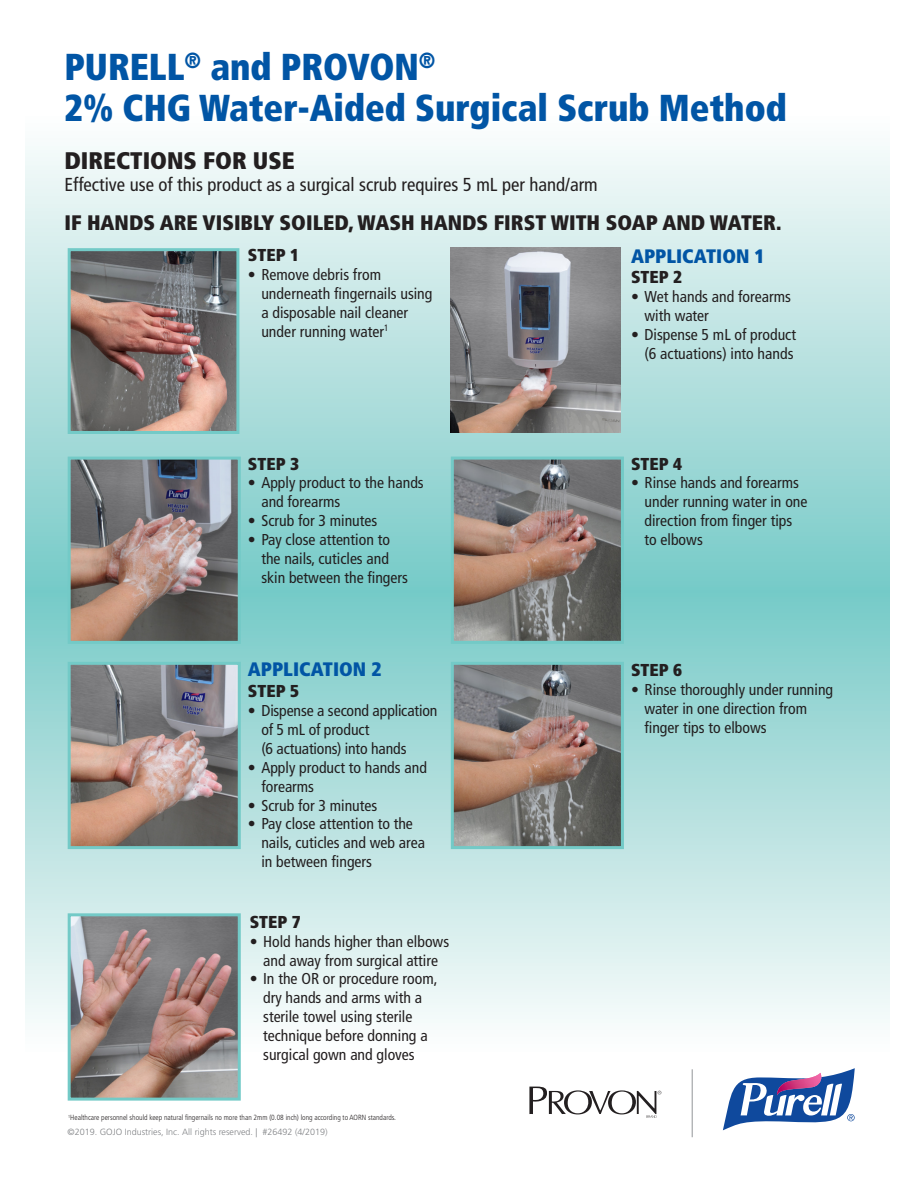
<style>
.page{position:relative;width:918px;height:1188px;background:#fff}
.page>*{position:absolute;margin:0;border:0;box-sizing:border-box;transform-origin:0 0}
.t1{font:900 condensed 37.5px/40.5px "Frutiger LT Std";color:#0155a5;scale:.95 1}
.t2{font:900 condensed 24px "Frutiger LT Std";color:#231f20}
.t3{font:900 condensed 21px "Frutiger LT Std";color:#231f20}
.t4{font:900 condensed 19.5px "Frutiger LT Std";color:#0155a5}
.t5{font:condensed 18.75px "Frutiger LT Std";color:#231f20}
.t6{font:900 condensed 17.25px "Frutiger LT Std";color:#231f20}
.t7{font:condensed 15.75px/18.9px "Frutiger LT Std";color:#231f20}
.t8{font:300 9px "Frutiger LT Std";color:#808285}
.t9{font:300 condensed 7.5px "Frutiger LT Std";color:#231f20}
.s1{font-stretch:normal}
</style>
<div class="page">
<div style="left:26px;top:591px;width:864px;height:462px;background:linear-gradient(to bottom,#76c9c6,#fdfdfd)"></div>
<div style="left:26px;top:113px;width:864px;height:479px;background:linear-gradient(to bottom,#fefdfc,#76c9c6)"></div>
<img style="left:451px;top:248px;width:170px;height:184px">
<img style="left:72px;top:252px;width:163px;height:178px">
<div style="left:68px;top:248px;width:171px;height:186px;border:3px solid #73cac7"></div>
<img style="left:455px;top:461px;width:165px;height:179px">
<div style="left:451px;top:457px;width:173px;height:187px;border:3px solid #73cac7"></div>
<img style="left:72px;top:666px;width:165px;height:179px">
<div style="left:68px;top:662px;width:173px;height:187px;border:3px solid #73cac7"></div>
<img style="left:455px;top:666px;width:165px;height:179px">
<div style="left:451px;top:662px;width:173px;height:187px;border:3px solid #73cac7"></div>
<svg style="left:723px;top:1068px;width:132px;height:62px"></svg>
<svg style="left:529px;top:1087px;width:132px;height:31px"></svg>
<hr style="left:692px;top:1069px;width:1px;height:68px;background:#939598">
<img style="left:72px;top:461px;width:165px;height:179px">
<div style="left:68px;top:457px;width:173px;height:187px;border:3px solid #73cac7"></div>
<img style="left:72px;top:917px;width:165px;height:180px">
<div style="left:68px;top:913px;width:173px;height:188px;border:3px solid #73cac7"></div>
<p class="t1" style="left:64px;top:47px;width:762px">PURELL<sup>®</sup> and PROVON<sup>®<br></sup>2% CHG Water-Aided Surgical Scrub Method</p>
<p class="t2" style="left:64px;top:146px;width:232px">DIRECTIONS FOR USE</p>
<p class="t5" style="left:64px;top:174px;width:535px">Effective use of this product as a surgical scrub requires 5 mL per hand/arm</p>
<p class="t3" style="left:64px;top:210px;width:719px">IF HANDS ARE VISIBLY SOILED, WASH HANDS FIRST WITH SOAP AND WATER.</p>
<p class="t6" style="left:248px;top:245px;width:53px">STEP 1</p>
<p class="t7" style="left:261px;top:265px;width:172px;text-indent:-13px">• Remove debris from underneath fingernails using a disposable nail cleaner under running water<sup>1</sup></p>
<p class="t6" style="left:248px;top:453px;width:53px">STEP 3</p>
<p class="t7" style="left:261px;top:474px;width:164px;text-indent:-13px"><span class="s1">•</span> Apply product to the hands and forearms</p>
<p class="t7" style="left:248px;top:511px;width:131px"><span class="s1">•</span> Scrub for 3 minutes</p>
<p class="t7" style="left:261px;top:530px;width:148px;text-indent:-13px"><span class="s1">•</span> Pay close attention to the nails, cuticles and skin between the fingers</p>
<p class="t4" style="left:248px;top:658px;width:135px">APPLICATION 2</p>
<p class="t6" style="left:248px;top:681px;width:53px">STEP 5</p>
<p class="t7" style="left:261px;top:701px;width:178px;text-indent:-13px"><span class="s1">•</span> Dispense a second application of 5 mL of product<br>(6 actuations) into hands</p>
<p class="t7" style="left:261px;top:758px;width:167px;text-indent:-13px">• Apply product to hands and forearms</p>
<p class="t7" style="left:248px;top:796px;width:131px">• Scrub for 3 minutes</p>
<p class="t7" style="left:261px;top:815px;width:165px;text-indent:-13px">• Pay close attention to the nails, cuticles and web area in between fingers</p>
<p class="t6" style="left:250px;top:911px;width:53px">STEP 7</p>
<p class="t7" style="left:250px;top:932px;width:201px;text-align:center"><span class="s1">•</span> Hold hands higher than elbows and away from surgical attire</p>
<p class="t7" style="left:263px;top:970px;width:176px;text-indent:-13px">• In the OR or procedure room, dry hands and arms with a sterile towel using sterile technique before donning a surgical gown and gloves</p>
<p class="t9" style="left:68px;top:1113px;width:329px"><sup>1</sup>Healthcare personnel should keep natural fingernails no more than 2mm (0.08 inch) long according to AORN standards.</p>
<p class="t8" style="left:68px;top:1127px;width:262px">©2019. GOJO Industries, Inc. All rights reserved. | #26492 (4/2019)</p>
<p class="t4" style="left:631px;top:244px;width:135px">APPLICATION 1</p>
<p class="t6" style="left:631px;top:267px;width:53px">STEP 2</p>
<p class="t7" style="left:645px;top:287px;width:148px;text-indent:-13px"><span class="s1">•</span> Wet hands and forearms with water</p>
<p class="t7" style="left:631px;top:325px;width:167px;text-align:right"><span class="s1">•</span> Dispense 5 mL of product (6 actuations) into hands</p>
<p class="t6" style="left:631px;top:453px;width:53px">STEP 4</p>
<p class="t7" style="left:645px;top:474px;width:165px;text-indent:-13px"><span class="s1">•</span> Rinse hands and forearms under running water in one direction from finger tips to elbows</p>
<p class="t6" style="left:631px;top:660px;width:53px">STEP 6</p>
<p class="t7" style="left:645px;top:680px;width:190px;text-indent:-13px"><span class="s1">•</span> Rinse thoroughly under running water in one direction from finger tips to elbows</p>
</div>
